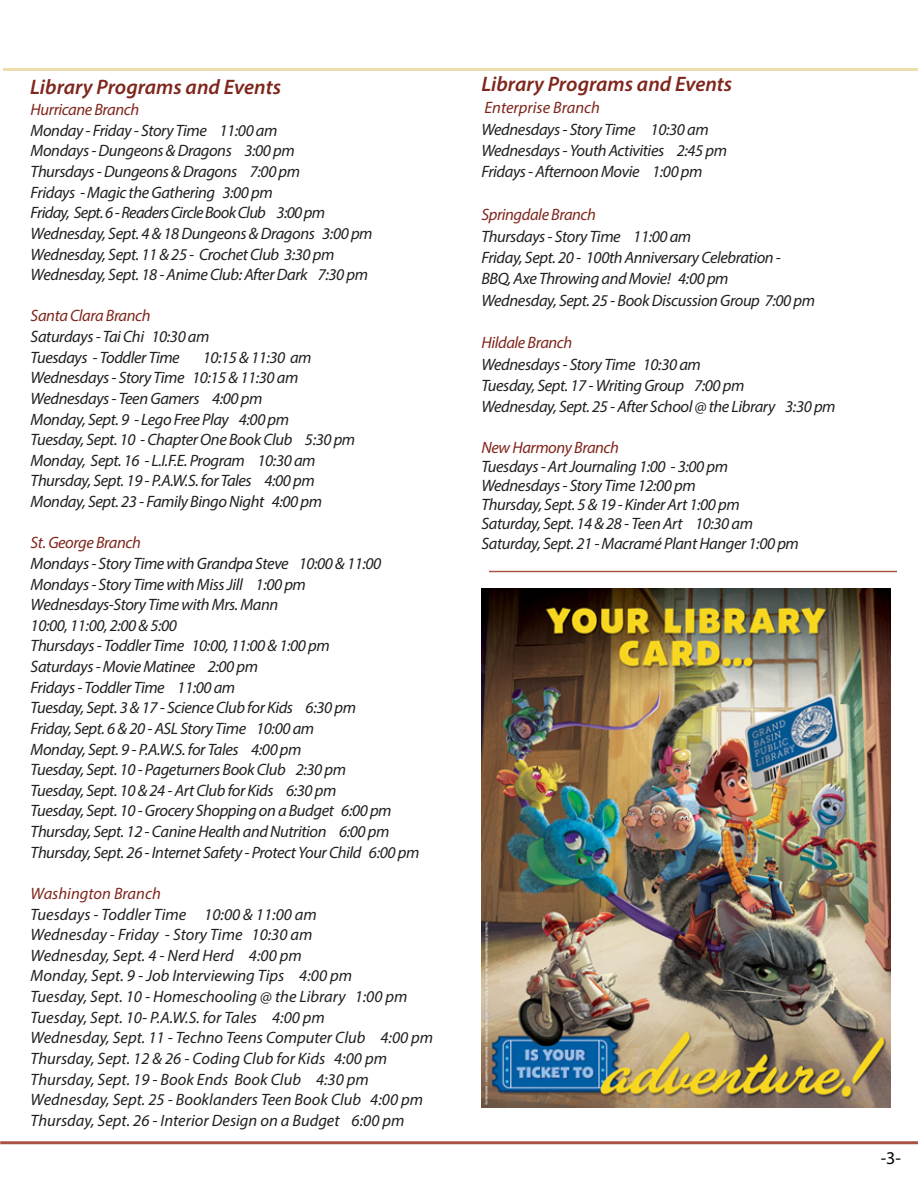
<style>
.page{position:relative;width:918px;height:1188px;background:#fff}
.page>*{position:absolute;margin:0;border:0;box-sizing:border-box;transform-origin:0 0}
.t1{font:italic 600 21px "Myriad Pro";color:#7f261c}
.t2{font:18px "Myriad Pro";color:#000}
.t3{font:italic 16.5px/20.7px "Myriad Pro";letter-spacing:-.025em;color:#231f20}
.t4{font:italic 16.5px/20.7px "Myriad Pro";color:#231f20}
.t5{font:italic 16.5px "Myriad Pro";letter-spacing:-.025em;color:#7f261c}
.t6{font:italic 16.5px "Myriad Pro";color:#7f261c}
</style>
<div class="page">
<hr style="left:3px;top:68px;width:915px;height:3px;background:#ecddad">
<hr style="left:0;top:1141px;width:918px;height:3px;background:#aa5244">
<hr style="left:489px;top:571px;width:408px;height:1px;background:#ab5244">
<img style="left:482px;top:588px;width:408px;height:519px">
<p class="t1" style="left:30px;top:73px;width:252px">Library Programs and Events</p>
<p class="t1" style="left:481px;top:70px;width:252px">Library Programs and Events</p>
<p class="t5" style="left:31px;top:99px;width:110px">Hurricane Branch</p>
<p class="t3" style="left:31px;top:120px;width:343px">Monday - Friday - Story Time 11:00 am<br>Mondays - Dungeons &amp; Dragons 3:00 pm<br>Thursdays - Dungeons &amp; Dragons 7:00 pm<br>Fridays - Magic the Gathering 3:00 pm<br>Friday, Sept. 6 - Readers Circle Book Club 3:00 pm Wednesday, Sept. 4 &amp; 18 Dungeons &amp; Dragons 3:00 pm Wednesday, Sept. 11 &amp; 25 - Crochet Club 3:30 pm Wednesday, Sept. 18 - Anime Club: After Dark 7:30 pm</p>
<p class="t5" style="left:31px;top:306px;width:121px">Santa Clara Branch</p>
<p class="t3" style="left:31px;top:326px;width:180px">Saturdays - Tai Chi 10:30 am<br>Tuesdays - Toddler Time</p>
<p class="t6" style="left:485px;top:98px;width:117px">Enterprise Branch</p>
<p class="t3" style="left:481px;top:118px;width:247px;line-height:21.3px">Wednesdays - Story Time 10:30 am<br>Wednesdays - Youth Activities 2:45 pm<br>Fridays - Afternoon Movie 1:00 pm</p>
<p class="t5" style="left:481px;top:204px;width:116px">Springdale Branch</p>
<p class="t3" style="left:481px;top:225px;width:335px;line-height:21.3px">Thursdays - Story Time 11:00 am<br>Friday, Sept. 20 - 100th Anniversary Celebration - BBQ, Axe Throwing and Movie! 4:00 pm<br>Wednesday, Sept. 25 - Book Discussion Group 7:00 pm</p>
<p class="t5" style="left:481px;top:333px;width:92px">Hildale Branch</p>
<p class="t3" style="left:481px;top:353px;width:356px;line-height:21.3px">Wednesdays - Story Time 10:30 am<br>Tuesday, Sept. 17 - Writing Group 7:00 pm<br>Wednesday, Sept. 25 - After School @ the Library 3:30 pm</p>
<p class="t5" style="left:481px;top:437px;width:139px">New Harmony Branch</p>
<p class="t3" style="left:481px;top:457px;width:319px;line-height:19px">Tuesdays - Art Journaling 1:00 - 3:00 pm Wednesdays - Story Time 12:00 pm<br>Thursday, Sept. 5 &amp; 19 - Kinder Art 1:00 pm Saturday, Sept. 14 &amp; 28 - Teen Art 10:30 am Saturday, Sept. 21 - Macramé Plant Hanger 1:00 pm</p>
<p class="t3" style="left:31px;top:347px;width:326px;text-indent:172px">10:15 &amp; 11:30 am Wednesdays - Story Time 10:15 &amp; 11:30 am Wednesdays - Teen Gamers 4:00 pm<br>Monday, Sept. 9 - Lego Free Play 4:00 pm<br>Tuesday, Sept. 10 - Chapter One Book Club 5:30 pm Monday, Sept. 16 - L.I.F.E. Program 10:30 am Thursday, Sept. 19 - P.A.W.S. for Tales 4:00 pm Monday, Sept. 23 - Family Bingo Night 4:00 pm</p>
<p class="t5" style="left:31px;top:533px;width:112px">St. George Branch</p>
<p class="t3" style="left:31px;top:553px;width:390px">Mondays - Story Time with Grandpa Steve 10:00 &amp; 11:00<br>Mondays - Story Time with Miss Jill 1:00 pm Wednesdays-Story Time with Mrs. Mann<br>10:00, 11:00, 2:00 &amp; 5:00<br>Thursdays - Toddler Time 10:00, 11:00 &amp; 1:00 pm<br>Saturdays - Movie Matinee 2:00 pm<br>Fridays - Toddler Time 11:00 am<br>Tuesday, Sept. 3 &amp; 17 - Science Club for Kids 6:30 pm<br>Friday, Sept. 6 &amp; 20 - ASL Story Time 10:00 am<br>Monday, Sept. 9 - P.A.W.S. for Tales 4:00 pm<br>Tuesday, Sept. 10 - Pageturners Book Club 2:30 pm<br>Tuesday, Sept. 10 &amp; 24 - Art Club for Kids 6:30 pm<br>Tuesday, Sept. 10 - Grocery Shopping on a Budget 6:00 pm Thursday, Sept. 12 - Canine Health and Nutrition 6:00 pm Thursday, Sept. 26 - Internet Safety - Protect Your Child 6:00 pm</p>
<p class="t6" style="left:31px;top:883px;width:132px">Washington Branch</p>
<p class="t4" style="left:31px;top:903px;width:404px">Tuesdays - Toddler Time 10:00 &amp; 11:00 am<br>Wednesday - Friday - Story Time 10:30 am<br>Wednesday, Sept. 4 - Nerd Herd 4:00 pm<br>Monday, Sept. 9 - Job Interviewing Tips 4:00 pm<br>Tuesday, Sept. 10 - Homeschooling @ the Library 1:00 pm Tuesday, Sept. 10- P.A.W.S. for Tales 4:00 pm<br>Wednesday, Sept. 11 - Techno Teens Computer Club 4:00 pm Thursday, Sept. 12 &amp; 26 - Coding Club for Kids 4:00 pm Thursday, Sept. 19 - Book Ends Book Club 4:30 pm Wednesday, Sept. 25 - Booklanders Teen Book Club 4:00 pm Thursday, Sept. 26 - Interior Design on a Budget 6:00 pm</p>
<p class="t2" style="left:881px;top:1147px;width:22px">-3-</p>
</div>
